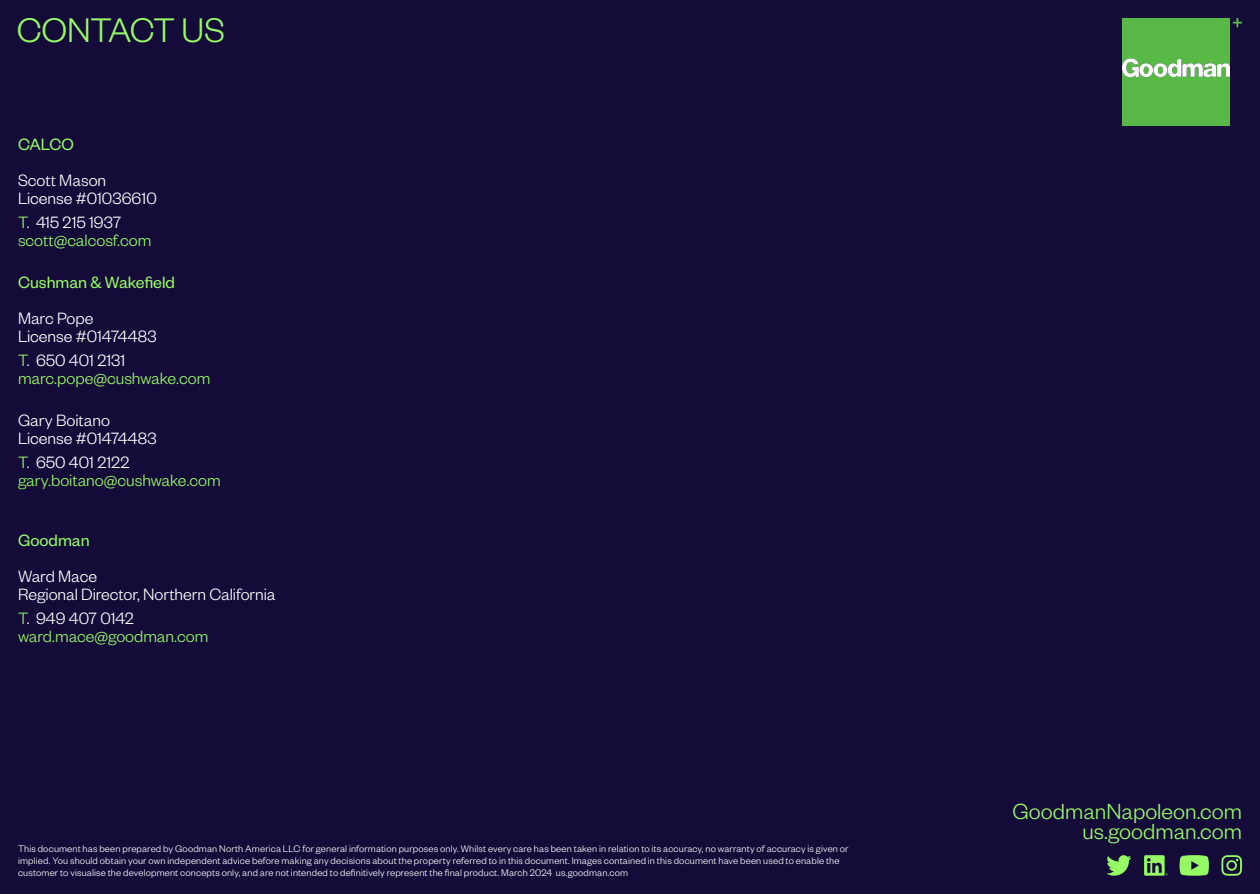
<style>
.page{position:relative;width:1260px;height:894px;background:#140b39}
.page>*{position:absolute;margin:0;border:0;box-sizing:border-box;transform-origin:0 0}
.t1{font:300 37.5px "Founders Grotesk";letter-spacing:-.01em;color:#96fa64}
.t2{font:300 24px/19.5px "Founders Grotesk";color:#96fa64;text-align:right}
.t3{font:300 18px/18px "Founders Grotesk";color:#96fa64}
.t4{font:300 18px/18px "Founders Grotesk";color:#fff}
.t5{font:18px "Founders Grotesk";color:#96fa64}
.t6{font:300 10.5px/12px "Founders Grotesk";letter-spacing:.015em;color:#fff}
.s1{color:#fff}
</style>
<div class="page">
<svg style="left:1122px;top:18px;width:120px;height:108px;background:#5dac53"></svg>
<svg style="left:1180px;top:855px;width:29px;height:21px"></svg>
<svg style="left:1221px;top:855px;width:21px;height:21px"></svg>
<svg style="left:1106px;top:855px;width:26px;height:21px"></svg>
<svg style="left:1144px;top:855px;width:24px;height:21px"></svg>
<h1 class="t1" style="left:17px;top:7px;width:210px">CONTACT US</h1>
<h3 class="t5" style="left:18px;top:133px;width:57px">CALCO</h3>
<h3 class="t4" style="left:18px;top:170px;width:140px">Scott Mason<br>License #01036610</h3>
<h3 class="t3" style="left:18px;top:212px;width:135px">T<span class="s1">. 415 215 1937 </span>scott@calcosf.com</h3>
<h3 class="t5" style="left:18px;top:271px;width:159px">Cushman &amp; Wakefield</h3>
<h3 class="t4" style="left:18px;top:308px;width:140px">Marc Pope<br>License #01474483</h3>
<h3 class="t3" style="left:18px;top:350px;width:194px">T<span class="s1">. 650 401 2131 </span>marc.pope@cushwake.com</h3>
<h3 class="t4" style="left:18px;top:410px;width:140px">Gary Boitano<br>License #01474483</h3>
<h3 class="t3" style="left:18px;top:452px;width:204px">T<span class="s1">. 650 401 2122 </span>gary.boitano@cushwake.com</h3>
<h3 class="t5" style="left:18px;top:529px;width:73px">Goodman</h3>
<h3 class="t4" style="left:18px;top:566px;width:259px">Ward Mace<br>Regional Director, Northern California</h3>
<h3 class="t3" style="left:18px;top:608px;width:192px">T<span class="s1">. 949 407 0142 </span>ward.mace@goodman.com</h3>
<p class="t6" style="left:18px;top:842px;width:832px">This document has been prepared by Goodman North America LLC for general information purposes only. Whilst every care has been taken in relation to its accuracy, no warranty of accuracy is given or implied. You should obtain your own independent advice before making any decisions about the property referred to in this document. Images contained in this document have been used to enable the customer to visualise the development concepts only, and are not intended to definitively represent the final product. March 2024 us.goodman.com</p>
<h2 class="t2" style="left:1013px;top:801px;width:231px">GoodmanNapoleon.com us.goodman.com</h2>
</div>
